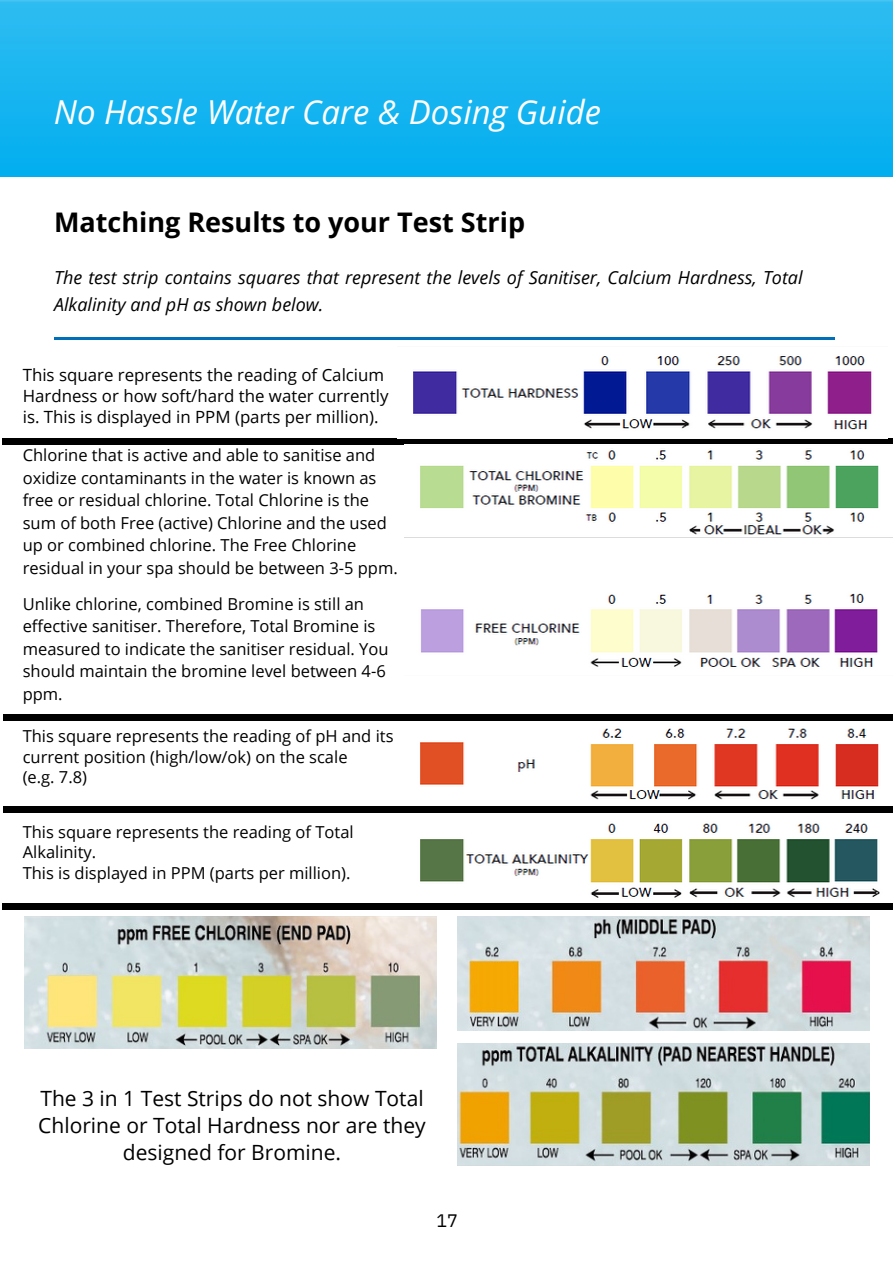
<style>
.page{position:relative;width:893px;height:1264px;background:#fff}
.page>*{position:absolute;margin:0;border:0;box-sizing:border-box;transform-origin:0 0}
.t1{font:italic 33px "Open Sans";color:#fff}
.t2{font:700 27px "Open Sans";color:#000}
.t3{font:21px/27px "Open Sans";color:#000;text-align:center}
.t4{font:italic 18px/27px "Open Sans";color:#000}
.t5{font:18px "IBM Plex Sans";color:#000}
.t6{font:16.8px/21.3px "Open Sans";color:#000}
.t7{font:16.5px/22.5px "Open Sans";color:#000}
</style>
<div class="page">
<img style="left:0;top:0;width:892px;height:177px">
<div style="left:3px;top:438px;width:889px;height:7px;background:#000"></div>
<hr style="left:54px;top:337px;width:780px;height:3px;background:#006fba">
<img style="left:413px;top:356px;width:459px;height:74px">
<img style="left:420px;top:450px;width:459px;height:85px">
<img style="left:421px;top:593px;width:457px;height:74px">
<img style="left:404px;top:720px;width:488px;height:80px">
<div style="left:4px;top:714px;width:888px;height:6px;background:#000"></div>
<div style="left:4px;top:806px;width:888px;height:7px;background:#000"></div>
<img style="left:420px;top:823px;width:460px;height:75px">
<div style="left:3px;top:902px;width:889px;height:7px;background:#000"></div>
<img style="left:24px;top:916px;width:412px;height:132px">
<img style="left:457px;top:916px;width:411px;height:114px">
<img style="left:457px;top:1043px;width:411px;height:122px">
<h1 class="t1" style="left:54px;top:88px;width:548px">No Hassle Water Care &amp; Dosing Guide</h1>
<h2 class="t2" style="left:54px;top:203px;width:472px">Matching Results to your Test Strip</h2>
<p class="t4" style="left:54px;top:264px;width:750px">The test strip contains squares that represent the levels of Sanitiser, Calcium Hardness, Total<br>Alkalinity and pH as shown below.</p>
<p class="t6" style="left:23px;top:363px;width:367px">This square represents the reading of Calcium<br>Hardness or how soft/hard the water currently is. This is displayed in PPM (parts per million).</p>
<p class="t7" style="left:23px;top:443px;width:376px">Chlorine that is active and able to sanitise and oxidize contaminants in the water is known as free or residual chlorine. Total Chlorine is the sum of both Free (active) Chlorine and the used up or combined chlorine. The Free Chlorine residual in your spa should be between 3-5 ppm.</p>
<p class="t7" style="left:23px;top:592px;width:367px">Unlike chlorine, combined Bromine is still an effective sanitiser. Therefore, Total Bromine is measured to indicate the sanitiser residual. You should maintain the bromine level between 4-6 ppm.</p>
<p class="t7" style="left:23px;top:725px;width:372px;line-height:20.2px">This square represents the reading of pH and its current position (high/low/ok) on the scale<br>(e.g. 7.8)</p>
<p class="t7" style="left:23px;top:821px;width:332px;line-height:20.2px">This square represents the reading of Total<br>Alkalinity.<br>This is displayed in PPM (parts per million).</p>
<p class="t3" style="left:38px;top:1084px;width:389px">The 3 in 1 Test Strips do not show Total<br>Chlorine or Total Hardness nor are they designed for Bromine.</p>
<p class="t5" style="left:436px;top:1208px;width:23px">17</p>
</div>
